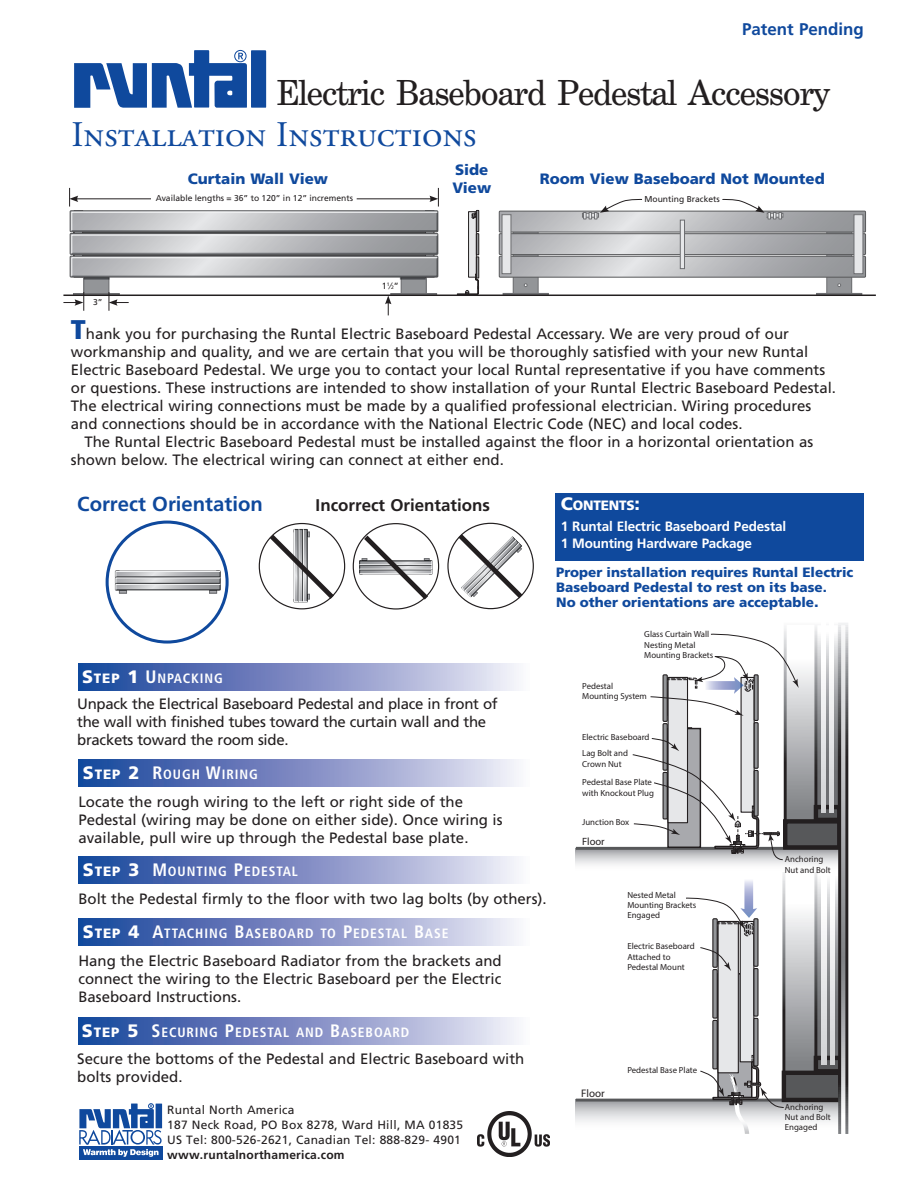
<style>
.page{position:relative;width:918px;height:1188px;background:#fff}
.page>*{position:absolute;margin:0;border:0;box-sizing:border-box;transform-origin:0 0}
.t1{font:37.5px "Century Sch T";letter-spacing:-.04em;color:#231f20}
.t2{font:36px "Adobe Garamond Pro";color:#0f499d}
.t3{font:700 20.25px "Frutiger LT Com";color:#0f499d}
.t4{font:700 16.95px "Frutiger LT Com";color:#231f20}
.t5{font:700 16.95px "Frutiger LT Com";color:#0f499d}
.copy{font:15px/18px "Frutiger LT";color:#231f20}
.copy-2{font:15px/18px "Frutiger LT";letter-spacing:-.02em;color:#231f20}
.t6{font:900 15px/18px "Frutiger LT Com";color:#0f499d}
.t7{font:700 condensed 13.5px "Frutiger LT Std";letter-spacing:.065em;color:#fff}
.t8{font:900 13.5px/15px "Frutiger LT Com";color:#0f499d}
.t9{font:700 13.5px/16.5px "Frutiger LT Com";letter-spacing:-.01em;color:#fff}
.t10{font:900 13.5px "Frutiger LT Com";letter-spacing:-.015em;color:#fff}
.t11{font:12px/15px "Frutiger LT";letter-spacing:.02em;color:#231f20}
.t12{font:10.95px "Myriad Pro";color:#231f20}
.t13{font:10.5px "Myriad Pro";color:#231f20}
.t14{font:9px "Frutiger LT";color:#231f20}
.t15{font:8.85px/10.2px "Myriad Pro";color:#231f20}
.t16{font:8.55px "Frutiger LT";color:#231f20}
.s1{font-size:4.95px}
.s2{font-family:"Frutiger LT Com";font-weight:900;font-size:27px;color:#0f499d}
.s3{font-family:"Frutiger LT Com";font-weight:900;font-stretch:normal;font-size:18px}
.s4{font-family:"Frutiger LT Com";font-weight:900;font-stretch:normal}
.s5{font-size:18px}
.s6{font-family:"Frutiger LT Com";font-weight:700}
.s7{font-size:15px}
</style>
<div class="page">
<svg style="left:74px;top:50px;width:192px;height:58px"></svg>
<div style="left:555px;top:494px;width:308px;height:67px;background:#0f499d"></div>
<svg style="left:115px;top:571px;width:105px;height:22px;background:#b3b4b6"></svg>
<div style="left:106px;top:521px;width:123px;height:123px;border:3px solid #0f499d;border-radius:50%"></div>
<svg style="left:265px;top:529px;width:74px;height:75px"></svg>
<svg style="left:359px;top:531px;width:74px;height:74px"></svg>
<svg style="left:453px;top:529px;width:75px;height:74px"></svg>
<div style="left:513px;top:213px;width:25px;height:82px;background:#939598"></div>
<div style="left:513px;top:213px;width:26px;height:82px;border:1px solid #6c6d70"></div>
<div style="left:827px;top:214px;width:25px;height:80px;background:#939598"></div>
<div style="left:826px;top:214px;width:26px;height:81px;border:1px solid #6c6d70"></div>
<div style="left:499px;top:256px;width:367px;height:22px;border:1px solid #57585a"></div>
<div style="left:503px;top:293px;width:46px;height:2px;border:1px solid #6c6d70"></div>
<div style="left:816px;top:293px;width:46px;height:2px;border:1px solid #6c6d70"></div>
<div style="left:84px;top:277px;width:25px;height:18px;background:#939598"></div>
<div style="left:83px;top:277px;width:26px;height:18px;border:1px solid #6c6d70"></div>
<div style="left:401px;top:277px;width:25px;height:18px;background:#939598"></div>
<div style="left:401px;top:277px;width:26px;height:18px;border:1px solid #6c6d70"></div>
<hr style="left:84px;top:277px;width:26px;height:3px;background:#808285">
<hr style="left:400px;top:277px;width:26px;height:3px;background:#808285">
<div style="left:73px;top:293px;width:47px;height:2px;border:1px solid #6c6d70"></div>
<div style="left:391px;top:293px;width:46px;height:2px;border:1px solid #6c6d70"></div>
<svg style="left:63px;top:292px;width:22px;height:19px"></svg>
<svg style="left:109px;top:292px;width:20px;height:19px"></svg>
<svg style="left:69px;top:188px;width:370px;height:89px"></svg>
<svg style="left:385px;top:296px;width:6px;height:19px"></svg>
<div style="left:469px;top:212px;width:7px;height:65px;background:#e6e7e9"></div>
<div style="left:468px;top:211px;width:9px;height:67px;border:1px solid #231f20"></div>
<svg style="left:471px;top:212px;width:5px;height:7px"></svg>
<div style="left:476px;top:210px;width:3px;height:22px;border:1px solid #231f20"></div>
<div style="left:476px;top:233px;width:3px;height:22px;border:1px solid #231f20"></div>
<div style="left:476px;top:257px;width:3px;height:21px;border:1px solid #231f20"></div>
<svg style="left:457px;top:274px;width:22px;height:21px"></svg>
<div style="left:576px;top:1100px;width:264px;height:32px;background:linear-gradient(to bottom,#abacb0,#fff)"></div>
<hr style="left:576px;top:1099px;width:264px;height:3px;background:#57585a">
<div style="left:576px;top:848px;width:263px;height:24px;background:linear-gradient(to bottom,#a6a7ab,#fff)"></div>
<hr style="left:576px;top:847px;width:263px;height:3px;background:#57585a">
<svg style="left:632px;top:623px;width:216px;height:511px"></svg>
<svg style="left:78px;top:1018px;width:439px;height:27px;background:#8090c5"></svg>
<svg style="left:79px;top:857px;width:438px;height:27px;background:#8090c5"></svg>
<svg style="left:78px;top:663px;width:439px;height:27px;background:#8090c5"></svg>
<svg style="left:79px;top:760px;width:438px;height:27px;background:#8090c5"></svg>
<svg style="left:79px;top:918px;width:438px;height:27px;background:#8090c5"></svg>
<div style="left:79px;top:1146px;width:84px;height:13px;background:#0f499d"></div>
<svg style="left:79px;top:1103px;width:83px;height:54px"></svg>
<img style="left:477px;top:1112px;width:73px;height:44px">
<hr style="left:63px;top:295px;width:813px;height:1px;background:#231f20">
<svg style="left:499px;top:199px;width:367px;height:78px"></svg>
<p class="t5" style="left:742px;top:19px;width:123px">Patent Pending</p>
<p class="t1" style="left:276px;top:71px;width:556px">Electric Baseboard Pedestal Accessory</p>
<p class="t2" style="left:71px;top:113px;width:407px">Installation Instructions</p>
<p class="t6" style="left:452px;top:161px;width:40px">Side<br>View</p>
<p class="t6" style="left:188px;top:170px;width:142px">Curtain Wall View</p>
<p class="t6" style="left:540px;top:170px;width:286px">Room View Baseboard Not Mounted</p>
<p class="t16" style="left:156px;top:193px;width:199px">Available lengths = 36” to 120” in 12” increments</p>
<p class="t16" style="left:645px;top:194px;width:77px">Mounting Brackets</p>
<p class="t16" style="left:93px;top:297px;width:11px">3”</p>
<p class="t14" style="left:382px;top:281px;width:19px">1<sup>1</sup>⁄<span class="s1">2</span>”</p>
<p class="copy" style="left:71px;top:324px;width:767px"><span class="s2">T</span>hank you for purchasing the Runtal Electric Baseboard Pedestal Accessary. We are very proud of our workmanship and quality, and we are certain that you will be thoroughly satisfied with your new Runtal Electric Baseboard Pedestal. We urge you to contact your local Runtal representative if you have comments or questions. These instructions are intended to show installation of your Runtal Electric Baseboard Pedestal.<br>The electrical wiring connections must be made by a qualified professional electrician. Wiring procedures and connections should be in accordance with the National Electric Code (NEC) and local codes.</p>
<p class="copy" style="left:71px;top:432px;width:744px;text-indent:14px">The Runtal Electric Baseboard Pedestal must be installed against the floor in a horizontal orientation as shown below. The electrical wiring can connect at either end.</p>
<p class="t3" style="left:77px;top:491px;width:187px">Correct Orientation</p>
<p class="t4" style="left:316px;top:494px;width:176px">Incorrect Orientations</p>
<p class="t7" style="left:82px;top:670px;width:142px"><span class="s3">S</span><span class="s4">TEP</span> <span class="s3">1</span> <span class="s5">U</span> NPACKING</p>
<p class="copy-2" style="left:77px;top:695px;width:422px">Unpack the Electrical Baseboard Pedestal and place in front of the wall with finished tubes toward the curtain wall and the brackets toward the room side.</p>
<p class="t7" style="left:83px;top:766px;width:177px"><span class="s3">S</span><span class="s4">TEP</span> <span class="s3">2</span> <span class="s5">R</span>OUGH <span class="s5">W</span>IRING</p>
<p class="copy" style="left:78px;top:793px;width:426px">Locate the rough wiring to the left or right side of the<br>Pedestal (wiring may be done on either side). Once wiring is available, pull wire up through the Pedestal base plate.</p>
<p class="t7" style="left:83px;top:863px;width:217px"><span class="s3">S</span><span class="s4">TEP</span> <span class="s3">3</span> <span class="s5">M</span>OUNTING <span class="s5">P</span>EDESTAL</p>
<p class="copy" style="left:78px;top:890px;width:470px">Bolt the Pedestal firmly to the floor with two lag bolts (by others).</p>
<p class="t7" style="left:83px;top:925px;width:367px"><span class="s3">S</span><span class="s4">TEP</span> <span class="s3">4</span> <span class="s5">A</span>TTACHING <span class="s5">B</span>ASEBOARD TO <span class="s5">P</span>EDESTAL <span class="s5">B</span>ASE</p>
<p class="copy" style="left:78px;top:952px;width:425px;text-align:justify">Hang the Electric Baseboard Radiator from the brackets and connect the wiring to the Electric Baseboard per the Electric Baseboard Instructions.</p>
<p class="t7" style="left:82px;top:1024px;width:329px"><span class="s3">S</span><span class="s4">TEP</span> <span class="s3">5</span> <span class="s5">S</span>ECURING <span class="s5">P</span>EDESTAL AND <span class="s5">B</span>ASEBOARD</p>
<p class="copy" style="left:77px;top:1050px;width:449px">Secure the bottoms of the Pedestal and Electric Baseboard with bolts provided.</p>
<p class="t11" style="left:167px;top:1102px;width:129px">Runtal North America</p>
<p class="t11" style="left:167px;top:1117px;width:297px">187 Neck Road, PO Box 8278, Ward Hill, MA 01835<br>US Tel: 800-526-2621, Canadian Tel: 888-829- 4901 <span class="s6">www.runtalnorthamerica.com</span></p>
<p class="t10" style="left:561px;top:497px;width:81px"><span class="s5">C</span>ONTENTS<span class="s5">:</span></p>
<p class="t9" style="left:561px;top:518px;width:227px">1 Runtal Electric Baseboard Pedestal<br>1 Mounting Hardware Package</p>
<p class="t8" style="left:556px;top:565px;width:299px">Proper installation requires Runtal Electric<br>Baseboard Pedestal to rest on its base.<br>No other orientations are acceptable<span class="s7">.</span></p>
<p class="t15" style="left:644px;top:629px;width:66px">Glass Curtain Wall</p>
<p class="t15" style="left:644px;top:640px;width:71px">Nesting Metal<br>Mounting Brackets</p>
<p class="t15" style="left:582px;top:681px;width:66px">Pedestal<br>Mounting System</p>
<p class="t15" style="left:582px;top:729px;width:69px;line-height:16.2px">Electric Baseboard<br>Lag Bolt and</p>
<p class="t15" style="left:582px;top:758px;width:41px">Crown Nut</p>
<p class="t15" style="left:582px;top:777px;width:73px">Pedestal Base Plate with Knockout Plug</p>
<p class="t15" style="left:582px;top:817px;width:49px">Junction Box</p>
<p class="t13" style="left:582px;top:835px;width:24px">Floor</p>
<p class="t15" style="left:627px;top:890px;width:71px">Nested Metal<br>Mounting Brackets<br>Engaged</p>
<p class="t15" style="left:627px;top:941px;width:69px">Electric Baseboard<br>Attached to<br>Pedestal Mount</p>
<p class="t12" style="left:581px;top:1087px;width:25px">Floor</p>
<p class="t15" style="left:627px;top:1065px;width:71px">Pedestal Base Plate</p>
<p class="t15" style="left:785px;top:854px;width:47px">Anchoring<br>Nut and Bolt</p>
<p class="t15" style="left:785px;top:1102px;width:47px">Anchoring<br>Nut and Bolt<br>Engaged</p>
</div>
